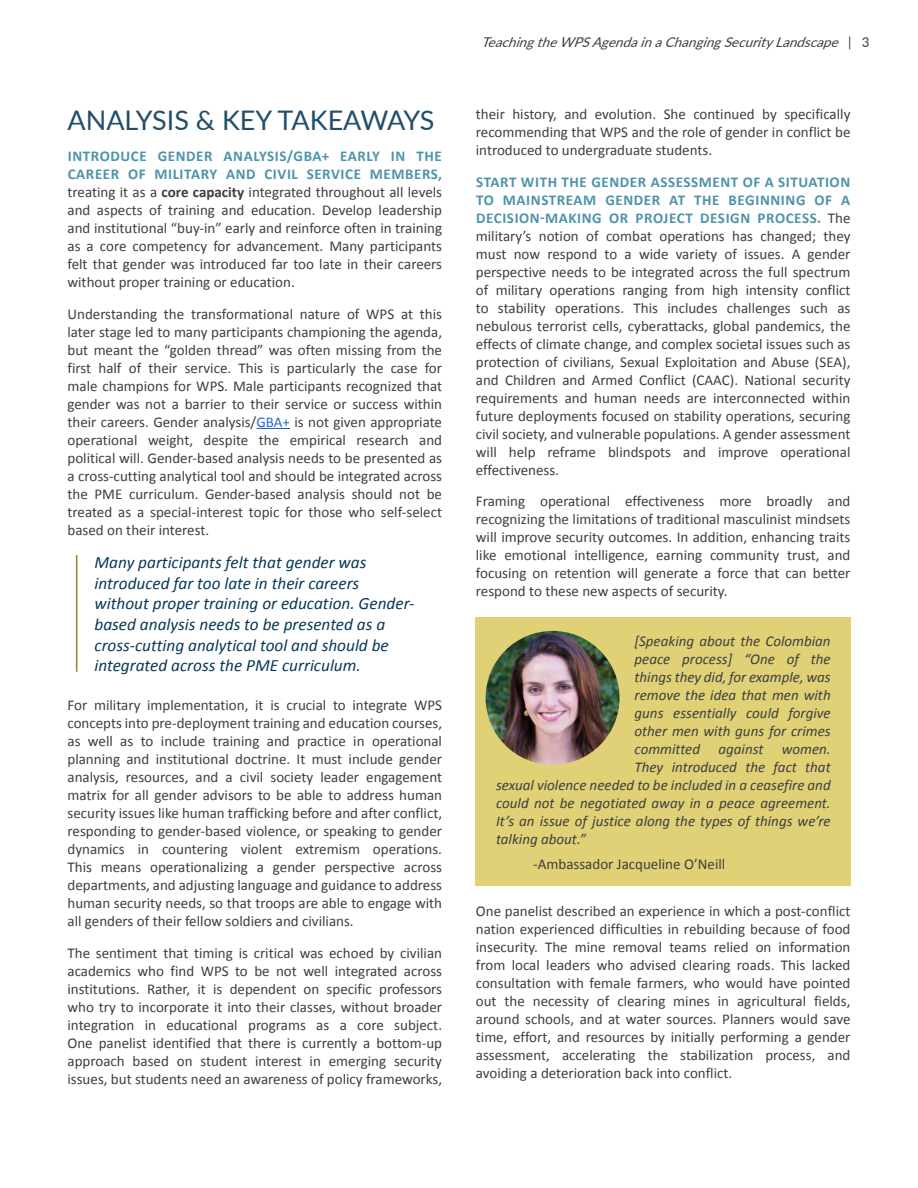
<style>
.page{position:relative;width:918px;height:1188px;background:#fff}
.page>*{position:absolute;margin:0;border:0;box-sizing:border-box;transform-origin:0 0}
.t1{font:27px "Lato";color:#224e69}
.Body{font:italic 17.25px/20.7px "Calibri";color:#093957}
.Body-2{font:15px/18px "Calibri";color:#3e3e3f;text-align:justify}
.Box-_column_indented{font:italic 15px "Calibri";color:#3e3e3f}
.Box-_column_indented-2{font:15px "Calibri";color:#3e3e3f}
.t2{font:italic 13.5px "Lato";color:#3e3e3f}
.s1{font-weight:700;color:#4d94a9}
.s2{font-weight:700}
.s3{color:#2966d1}
.s4{font-style:normal}
</style>
<div class="page">
<hr style="left:256px;top:428px;width:34px;height:1px;background:#15c">
<div style="left:476px;top:617px;width:375px;height:268px;background:#e0d176"></div>
<img style="left:486px;top:631px;width:134px;height:134px;border-radius:67px">
<hr style="left:76px;top:555px;width:1px;height:117px;background:#a17a32">
<h1 class="t1" style="left:68px;top:101px;width:369px">ANALYSIS &amp; KEY TAKEAWAYS</h1>
<p class="Body-2" style="left:68px;top:147px;width:376px"><span class="s1">INTRODUCE GENDER ANALYSIS/GBA+ EARLY IN THE CAREER OF MILITARY AND CIVIL SERVICE MEMBERS, </span>treating it as a <span class="s2">core capacity</span> integrated throughout all levels and aspects of training and education. Develop leadership and institutional “buy-in” early and reinforce often in training as a core competency for advancement. Many participants felt that gender was introduced far too late in their careers without proper training or education.</p>
<p class="Body-2" style="left:68px;top:305px;width:376px">Understanding the transformational nature of WPS at this later stage led to many participants championing the agenda, but meant the “golden thread” was often missing from the first half of their service. This is particularly the case for male champions for WPS. Male participants recognized that gender was not a barrier to their service or success within their careers. Gender analysis/<span class="s3">GBA+</span> is not given appropriate operational weight, despite the empirical research and political will. Gender-based analysis needs to be presented as a cross-cutting analytical tool and should be integrated across the PME curriculum. Gender-based analysis should not be treated as a special-interest topic for those who self-select based on their interest.</p>
<p class="Body" style="left:94px;top:551px;width:322px">Many participants felt that gender was introduced far too late in their careers without proper training or education. Gender&shy;based analysis needs to be presented as a cross-cutting analytical tool and should be integrated across the PME curriculum.</p>
<p class="Body-2" style="left:68px;top:696px;width:376px">For military implementation, it is crucial to integrate WPS concepts into pre-deployment training and education courses, as well as to include training and practice in operational planning and institutional doctrine. It must include gender analysis, resources, and a civil society leader engagement matrix for all gender advisors to be able to address human security issues like human trafficking before and after conflict, responding to gender-based violence, or speaking to gender dynamics in countering violent extremism operations.<br>This means operationalizing a gender perspective across departments, and adjusting language and guidance to address human security needs, so that troops are able to engage with all genders of their fellow soldiers and civilians.</p>
<p class="Body-2" style="left:68px;top:944px;width:376px">The sentiment that timing is critical was echoed by civilian academics who find WPS to be not well integrated across institutions. Rather, it is dependent on specific professors who try to incorporate it into their classes, without broader integration in educational programs as a core subject.<br>One panelist identified that there is currently a bottom-up approach based on student interest in emerging security issues, but students need an awareness of policy frameworks,</p>
<p class="t2" style="left:481px;top:32px;width:390px">TeachingtheWPSAgendainaChangingSecurityLandscape <span class="s4">| 3</span></p>
<p class="Body-2" style="left:476px;top:105px;width:376px">their history, and evolution. She continued by specifically recommending that WPS and the role of gender in conflict be introduced to undergraduate students.</p>
<p class="Body-2" style="left:476px;top:173px;width:376px"><span class="s1">START WITH THE GENDER ASSESSMENT OF A SITUATION TO MAINSTREAM GENDER AT THE BEGINNING OF A DECISION-MAKING OR PROJECT DESIGN PROCESS.</span> The military’s notion of combat operations has changed; they must now respond to a wide variety of issues. A gender perspective needs to be integrated across the full spectrum of military operations ranging from high intensity conflict to stability operations. This includes challenges such as nebulous terrorist cells, cyberattacks, global pandemics, the effects of climate change, and complex societal issues such as protection of civilians, Sexual Exploitation and Abuse (SEA), and Children and Armed Conflict (CAAC). National security requirements and human needs are interconnected within future deployments focused on stability operations, securing civil society, and vulnerable populations. A gender assessment will help reframe blindspots and improve operational effectiveness.</p>
<p class="Body-2" style="left:476px;top:492px;width:376px">Framing operational effectiveness more broadly and recognizing the limitations of traditional masculinist mindsets will improve security outcomes. In addition, enhancing traits like emotional intelligence, earning community trust, and focusing on retention will generate a force that can better respond to these new aspects of security.</p>
<p class="Box-_column_indented" style="left:635px;top:631px;width:198px">[Speaking about the Colombian</p>
<p class="Box-_column_indented" style="left:635px;top:649px;width:198px">peace process] “One of the</p>
<p class="Box-_column_indented" style="left:635px;top:667px;width:198px">things they did, for example, was</p>
<p class="Box-_column_indented" style="left:635px;top:685px;width:198px">remove the idea that men with</p>
<p class="Box-_column_indented" style="left:635px;top:703px;width:198px">guns essentially could forgive</p>
<p class="Box-_column_indented" style="left:635px;top:721px;width:198px">other men with guns for crimes</p>
<p class="Box-_column_indented" style="left:635px;top:739px;width:198px">committed against women.</p>
<p class="Box-_column_indented" style="left:635px;top:757px;width:198px">They introduced the fact that</p>
<p class="Box-_column_indented" style="left:496px;top:775px;width:336px">sexual violence needed to be included in a ceasefire and</p>
<p class="Box-_column_indented" style="left:496px;top:793px;width:336px">could not be negotiated away in a peace agreement.</p>
<p class="Box-_column_indented" style="left:496px;top:811px;width:336px">It’s an issue of justice along the types of things we’re</p>
<p class="Box-_column_indented" style="left:496px;top:829px;width:91px">talking about.”</p>
<p class="Box-_column_indented-2" style="left:533px;top:855px;width:194px">-Ambassador Jacqueline O’Neill</p>
<p class="Body-2" style="left:476px;top:902px;width:376px">One panelist described an experience in which a post-conflict nation experienced difficulties in rebuilding because of food insecurity. The mine removal teams relied on information from local leaders who advised clearing roads. This lacked consultation with female farmers, who would have pointed out the necessity of clearing mines in agricultural fields, around schools, and at water sources. Planners would save time, effort, and resources by initially performing a gender assessment, accelerating the stabilization process, and avoiding a deterioration back into conflict.</p>
</div>
